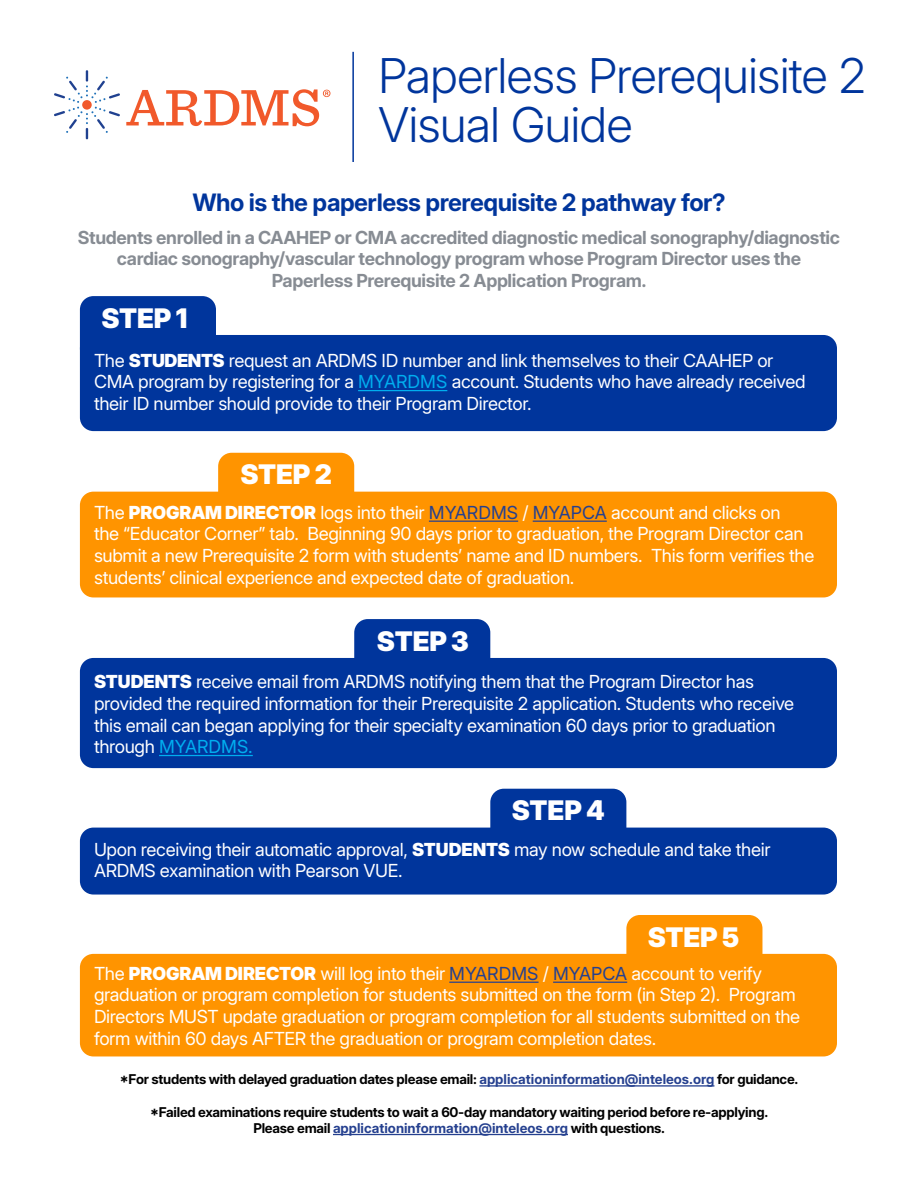
<style>
.page{position:relative;width:918px;height:1188px;background:#fff}
.page>*{position:absolute;margin:0;border:0;box-sizing:border-box;transform-origin:0 0}
.t1{font:300 48px/49.5px "Inter 24 pt";letter-spacing:-.02em;color:#00359c}
.t2{font:900 27px "Inter 24 pt";letter-spacing:-.005em;color:#fff}
.t3{font:700 24px "Inter 24 pt";letter-spacing:-.02em;color:#00359c}
.t4{font:18px/21.6px "Inter 24 pt";letter-spacing:-.02em;color:#fff}
.t5{font:700 18px/21.6px "Inter 24 pt";letter-spacing:-.02em;color:#878c93;text-align:center}
.t6{font:700 13.5px/16.2px "Inter 24 pt";letter-spacing:-.02em;color:#000;text-align:center}
.s1{font-weight:900}
.s2{color:#00aeef}
.s3{color:#25408f}
</style>
<div class="page">
<svg style="left:54px;top:70px;width:66px;height:69px"></svg>
<svg style="left:126px;top:89px;width:204px;height:37px"></svg>
<div style="left:80px;top:335px;width:757px;height:96px;background:#00359c;border-radius:14px"></div>
<div style="left:80px;top:296px;width:136px;height:66px;background:#00359c;border-radius:14px"></div>
<hr style="left:358px;top:390px;width:89px;height:1px;background:#00aeef">
<div style="left:80px;top:492px;width:757px;height:105px;background:#ff9400;border-radius:13px"></div>
<div style="left:218px;top:453px;width:136px;height:66px;background:#ff9400;border-radius:14px"></div>
<hr style="left:429px;top:521px;width:89px;height:1px;background:#25408f">
<hr style="left:533px;top:521px;width:74px;height:1px;background:#25408f">
<div style="left:80px;top:658px;width:757px;height:110px;background:#00359c;border-radius:14px"></div>
<div style="left:354px;top:619px;width:136px;height:66px;background:#00359c;border-radius:14px"></div>
<hr style="left:159px;top:755px;width:94px;height:1px;background:#00aeef">
<div style="left:80px;top:828px;width:757px;height:67px;background:#00359c;border-radius:14px"></div>
<div style="left:490px;top:789px;width:136px;height:66px;background:#00359c;border-radius:14px"></div>
<div style="left:80px;top:954px;width:757px;height:102px;background:#ff9400;border-radius:14px"></div>
<div style="left:626px;top:915px;width:136px;height:66px;background:#ff9400;border-radius:14px"></div>
<hr style="left:449px;top:982px;width:90px;height:1px;background:#25408f">
<hr style="left:553px;top:982px;width:74px;height:1px;background:#25408f">
<hr style="left:479px;top:1085px;width:235px;height:2px;background:#25408f">
<hr style="left:333px;top:1134px;width:235px;height:1px;background:#25408f">
<hr style="left:352px;top:52px;width:2px;height:110px;background:#00359c">
<h1 class="t1" style="left:378px;top:50px;width:490px">Paperless Prerequisite 2<br>Visual Guide</h1>
<h3 class="t3" style="left:192px;top:184px;width:535px">Who is the paperless prerequisite 2 pathway for?</h3>
<p class="t5" style="left:78px;top:226px;width:764px">Students enrolled in a CAAHEP or CMA accredited diagnostic medical sonography/diagnostic cardiac sonography/vascular technology program whose Program Director uses the<br>Paperless Prerequisite 2 Application Program.</p>
<h2 class="t2" style="left:101px;top:297px;width:87px">STEP 1</h2>
<p class="t4" style="left:94px;top:349px;width:713px">The <span class="s1">STUDENTS</span> request an ARDMS ID number and link themselves to their CAAHEP or<br>CMA program by registering for a <span class="s2">MYARDMS</span> account. Students who have already received their ID number should provide to their Program Director.</p>
<h2 class="t2" style="left:241px;top:454px;width:93px">STEP 2</h2>
<p class="t4" style="left:94px;top:501px;width:722px">The <span class="s1">PROGRAM DIRECTOR</span> logs into their <span class="s3">MYARDMS</span> / <span class="s3">MYAPCA</span> account and clicks on<br>the “Educator Corner” tab. Beginning 90 days prior to graduation, the Program Director can submit a new Prerequisite 2 form with students’ name and ID numbers. This form verifies the students’ clinical experience and expected date of graduation.</p>
<h2 class="t2" style="left:377px;top:620px;width:93px">STEP 3</h2>
<p class="t4" style="left:94px;top:670px;width:702px"><span class="s1">STUDENTS</span> receive email from ARDMS notifying them that the Program Director has provided the required information for their Prerequisite 2 application. Students who receive this email can began applying for their specialty examination 60 days prior to graduation through <span class="s2">MYARDMS.</span></p>
<h2 class="t2" style="left:512px;top:790px;width:95px">STEP 4</h2>
<p class="t4" style="left:94px;top:838px;width:678px">Upon receiving their automatic approval, <span class="s1">STUDENTS</span> may now schedule and take their<br>ARDMS examination with Pearson VUE.</p>
<h2 class="t2" style="left:648px;top:916px;width:93px">STEP 5</h2>
<p class="t4" style="left:94px;top:962px;width:708px">The <span class="s1">PROGRAM DIRECTOR</span> will log into their <span class="s3">MYARDMS</span> / <span class="s3">MYAPCA</span> account to verify graduation or program completion for students submitted on the form (in Step 2). Program Directors MUST update graduation or program completion for all students submitted on the form within 60 days AFTER the graduation or program completion dates.</p>
<p class="t6" style="left:120px;top:1071px;width:680px">*For students with delayed graduation dates please email: <span class="s3">applicationinformation@inteleos.org</span> for guidance.</p>
<p class="t6" style="left:150px;top:1103px;width:619px">*Failed examinations require students to wait a 60-day mandatory waiting period before re-applying.<br>Please email <span class="s3">applicationinformation@inteleos.org</span> with questions.</p>
</div>
